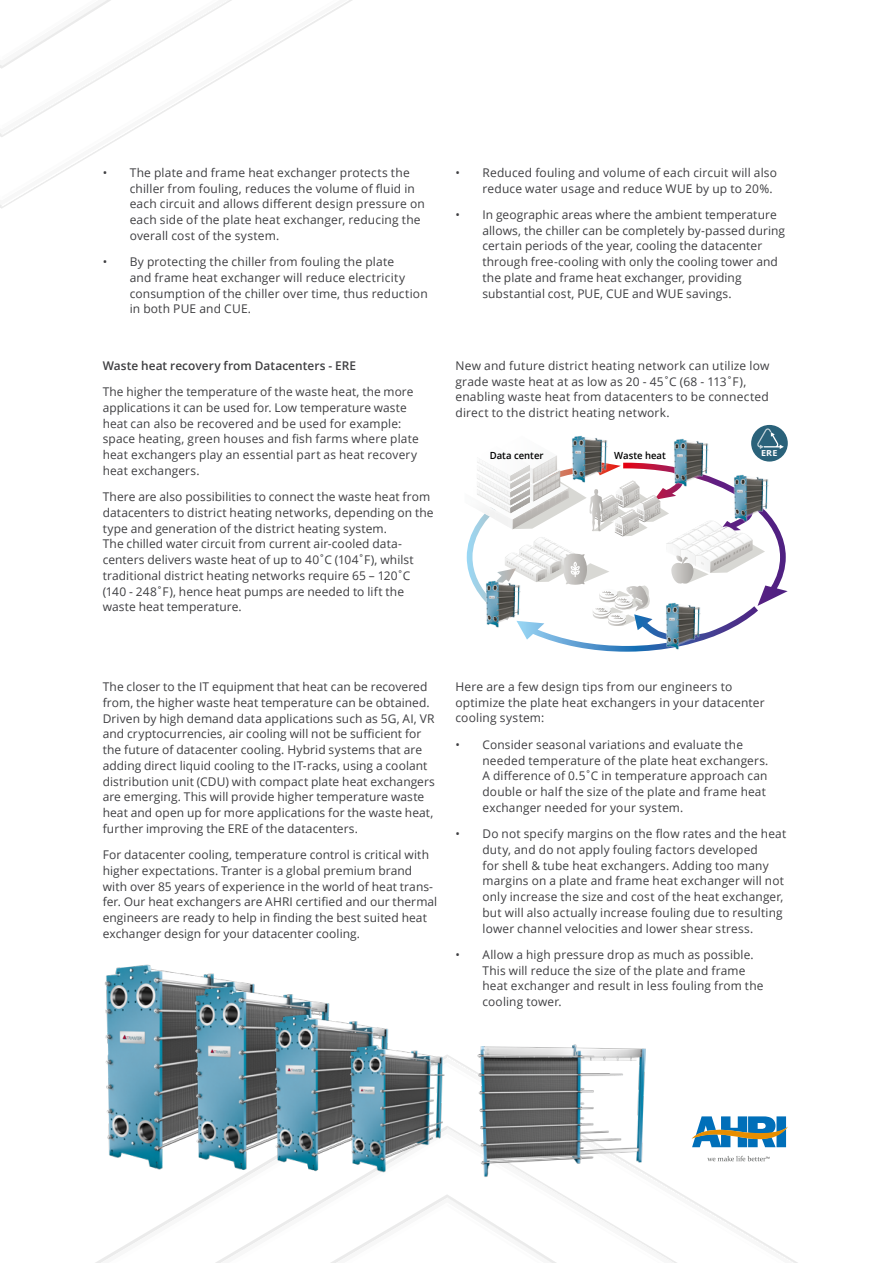
<style>
.page{position:relative;width:893px;height:1263px;background:#fff}
.page>*{position:absolute;margin:0;border:0;box-sizing:border-box;transform-origin:0 0}
.t1{font:12px/15.8px "Open Sans";letter-spacing:.01em;color:#3e3e41}
.t2{font:600 12px "Open Sans";letter-spacing:.005em;color:#3e3e41}
.t3{font:600 9.75px "Open Sans";color:#000}
.t4{font:700 8.25px "Open Sans";color:#fff;scale:1.09 1}
</style>
<div class="page">
<svg style="left:0;top:0;width:253px;height:200px"></svg>
<svg style="left:95px;top:1196px;width:114px;height:67px"></svg>
<div style="left:751px;top:425px;width:37px;height:37px;background:#2a627a;border-radius:50%"></div>
<svg style="left:466px;top:428px;width:322px;height:224px"></svg>
<svg style="left:209px;top:1116px;width:579px;height:147px"></svg>
<img style="left:104px;top:964px;width:128px;height:206px">
<img style="left:193px;top:981px;width:137px;height:195px">
<img style="left:272px;top:1010px;width:117px;height:166px">
<img style="left:349px;top:1042px;width:96px;height:134px">
<img style="left:478px;top:1044px;width:167px;height:134px">
<p class="t1" style="left:130px;top:164px;width:297px;text-indent:-27px">• The plate and frame heat exchanger protects the chiller from fouling, reduces the volume of fluid in each circuit and allows different design pressure on each side of the plate heat exchanger, reducing the overall cost of the system.</p>
<p class="t1" style="left:130px;top:254px;width:299px;text-indent:-27px">• By protecting the chiller from fouling the plate<br>and frame heat exchanger will reduce electricity consumption of the chiller over time, thus reduction in both PUE and CUE.</p>
<p class="t2" style="left:103px;top:357px;width:255px">Waste heat recovery from Datacenters - ERE</p>
<p class="t1" style="left:103px;top:384px;width:318px">The higher the temperature of the waste heat, the more applications it can be used for. Low temperature waste heat can also be recovered and be used for example: space heating, green houses and fish farms where plate heat exchangers play an essential part as heat recovery heat exchangers.</p>
<p class="t1" style="left:103px;top:489px;width:333px">There are also possibilities to connect the waste heat from datacenters to district heating networks, depending on the type and generation of the district heating system.<br>The chilled water circuit from current air-cooled data&shy;centers delivers waste heat of up to 40˚C (104˚F), whilst traditional district heating networks require 65 – 120˚C (140 - 248˚F), hence heat pumps are needed to lift the waste heat temperature.</p>
<p class="t1" style="left:482px;top:164px;width:296px;text-indent:-27px">• Reduced fouling and volume of each circuit will also reduce water usage and reduce WUE by up to 20%.</p>
<p class="t1" style="left:482px;top:206px;width:304px;text-indent:-27px">• In geographic areas where the ambient temperature allows, the chiller can be completely by-passed during certain periods of the year, cooling the datacenter through free-cooling with only the cooling tower and the plate and frame heat exchanger, providing substantial cost, PUE, CUE and WUE savings.</p>
<p class="t1" style="left:455px;top:357px;width:315px">New and future district heating network can utilize low grade waste heat at as low as 20 - 45˚C (68 - 113˚F), enabling waste heat from datacenters to be connected direct to the district heating network.</p>
<p class="t3" style="left:490px;top:449px;width:55px">Data center</p>
<p class="t3" style="left:614px;top:449px;width:53px">Waste heat</p>
<p class="t4" style="left:761px;top:447px;width:17px">ERE</p>
<p class="t1" style="left:103px;top:678px;width:334px">The closer to the IT equipment that heat can be recovered from, the higher waste heat temperature can be obtained.<br>Driven by high demand data applications such as 5G, AI, VR and cryptocurrencies, air cooling will not be sufficient for the future of datacenter cooling. Hybrid systems that are adding direct liquid cooling to the IT-racks, using a coolant distribution unit (CDU) with compact plate heat exchangers are emerging. This will provide higher temperature waste heat and open up for more applications for the waste heat, further improving the ERE of the datacenters.</p>
<p class="t1" style="left:103px;top:846px;width:336px">For datacenter cooling, temperature control is critical with higher expectations. Tranter is a global premium brand with over 85 years of experience in the world of heat trans&shy;fer. Our heat exchangers are AHRI certified and our thermal engineers are ready to help in finding the best suited heat exchanger design for your datacenter cooling.</p>
<p class="t1" style="left:455px;top:678px;width:311px">Here are a few design tips from our engineers to optimize the plate heat exchangers in your datacenter cooling system:</p>
<p class="t1" style="left:482px;top:736px;width:287px;text-indent:-27px">• Consider seasonal variations and evaluate the needed temperature of the plate heat exchangers.<br>A difference of 0.5˚C in temperature approach can double or half the size of the plate and frame heat exchanger needed for your system.</p>
<p class="t1" style="left:482px;top:826px;width:305px;text-indent:-27px">• Do not specify margins on the flow rates and the heat duty, and do not apply fouling factors developed<br>for shell &amp; tube heat exchangers. Adding too many margins on a plate and frame heat exchanger will not only increase the size and cost of the heat exchanger, but will also actually increase fouling due to resulting lower channel velocities and lower shear stress.</p>
<p class="t1" style="left:482px;top:946px;width:283px;text-indent:-27px">• Allow a high pressure drop as much as possible.<br>This will reduce the size of the plate and frame heat exchanger and result in less fouling from the cooling tower.</p>
</div>
